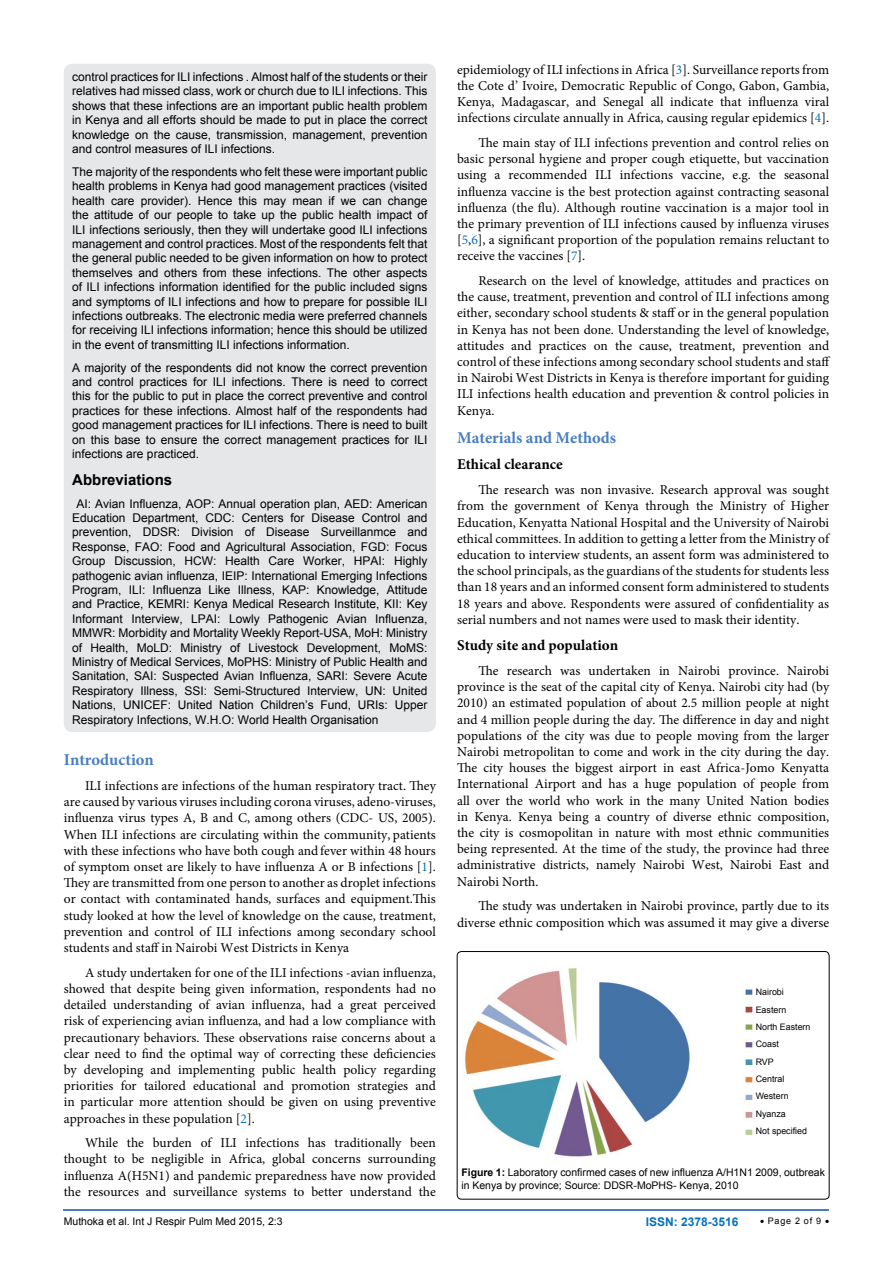
<style>
.page{position:relative;width:893px;height:1263px;background:#fff}
.page>*{position:absolute;margin:0;border:0;box-sizing:border-box;transform-origin:0 0}
.t1{font:700 16.5px "Minion Pro";color:#487ec0}
.t2{font:700 15px "Minion Pro";color:#000}
.t3{font:700 15px "Arial";color:#000}
.t4{font:13.5px/16.2px "Minion Pro";color:#000;text-align:justify}
.t5{font:12px/14.4px "Arial";color:#000;text-align:justify}
.t6{font:700 12px "Arial";color:#0072bc}
.t7{font:10.5px/12.6px "Arial";color:#000}
.t8{font:9px/16.6px "Arial";color:#000}
.s1{color:#0072bc}
.s2{font-weight:700}
</style>
<div class="page">
<hr style="left:64px;top:1209px;width:765px;height:2px;background:#487ec0">
<div style="left:64px;top:64px;width:372px;height:668px;background:#e6e7e8;border-radius:9px"></div>
<div style="left:457px;top:951px;width:372px;height:248px;border:1px solid #000;border-radius:4px"></div>
<svg style="left:463px;top:967px;width:290px;height:190px"></svg>
<p class="t5" style="left:72px;top:70px;width:357px">control practices for ILI infections . Almost half of the students or their relatives had missed class, work or church due to ILI infections. This shows that these infections are an important public health problem in Kenya and all efforts should be made to put in place the correct knowledge on the cause, transmission, management, prevention and control measures of ILI infections.</p>
<p class="t5" style="left:72px;top:164px;width:357px">The majority of the respondents who felt these were important public health problems in Kenya had good management practices (visited health care provider). Hence this may mean if we can change the attitude of our people to take up the public health impact of ILI infections seriously, then they will undertake good ILI infections management and control practices. Most of the respondents felt that the general public needed to be given information on how to protect themselves and others from these infections. The other aspects of ILI infections information identified for the public included signs and symptoms of ILI infections and how to prepare for possible ILI infections outbreaks. The electronic media were preferred channels for receiving ILI infections information; hence this should be utilized in the event of transmitting ILI infections information.</p>
<p class="t5" style="left:72px;top:360px;width:357px">A majority of the respondents did not know the correct prevention and control practices for ILI infections. There is need to correct this for the public to put in place the correct preventive and control practices for these infections. Almost half of the respondents had good management practices for ILI infections. There is need to built on this base to ensure the correct management practices for ILI infections are practiced.</p>
<p class="t3" style="left:72px;top:469px;width:102px">Abbreviations</p>
<p class="t5" style="left:72px;top:496px;width:357px;text-indent:4px">AI: Avian Influenza, AOP: Annual operation plan, AED: American Education Department, CDC: Centers for Disease Control and prevention, DDSR: Division of Disease Surveillanmce and Response, FAO: Food and Agricultural Association, FGD: Focus Group Discussion, HCW: Health Care Worker, HPAI: Highly pathogenic avian influenza, IEIP: International Emerging Infections Program, ILI: Influenza Like Illness, KAP: Knowledge, Attitude and Practice, KEMRI: Kenya Medical Research Institute, KII: Key Informant Interview, LPAI: Lowly Pathogenic Avian Influenza, MMWR: Morbidity and Mortality Weekly Report-USA, MoH: Ministry of Health, MoLD: Ministry of Livestock Development, MoMS:<br>Ministry of Medical Services, MoPHS: Ministry of Public Health and Sanitation, SAI: Suspected Avian Influenza, SARI: Severe Acute Respiratory Illness, SSI: Semi-Structured Interview, UN: United Nations, UNICEF: United Nation Children’s Fund, URIs: Upper Respiratory Infections, W.H.O: World Health Organisation</p>
<p class="t1" style="left:64px;top:748px;width:92px">Introduction</p>
<p class="t4" style="left:64px;top:778px;width:374px;text-indent:21px">ILI infections are infections of the human respiratory tract. They are caused by various viruses including corona viruses, adeno-viruses, influenza virus types A, B and C, among others (CDC- US, 2005).<br>When ILI infections are circulating within the community, patients with these infections who have both cough and fever within 48 hours of symptom onset are likely to have influenza A or B infections [<span class="s1">1</span>].<br>They are transmitted from one person to another as droplet infections or contact with contaminated hands, surfaces and equipment.This study looked at how the level of knowledge on the cause, treatment, prevention and control of ILI infections among secondary school students and staff in Nairobi West Districts in Kenya</p>
<p class="t4" style="left:64px;top:964px;width:374px;text-indent:21px">A study undertaken for one of the ILI infections -avian influenza, showed that despite being given information, respondents had no detailed understanding of avian influenza, had a great perceived risk of experiencing avian influenza, and had a low compliance with precautionary behaviors. These observations raise concerns about a clear need to find the optimal way of correcting these deficiencies by developing and implementing public health policy regarding priorities for tailored educational and promotion strategies and in particular more attention should be given on using preventive approaches in these population [<span class="s1">2</span>].</p>
<p class="t4" style="left:64px;top:1135px;width:374px;text-indent:21px">While the burden of ILI infections has traditionally been thought to be negligible in Africa, global concerns surrounding influenza A(H5N1) and pandemic preparedness have now provided the resources and surveillance systems to better understand the</p>
<p class="t4" style="left:457px;top:61px;width:374px">epidemiology of ILI infections in Africa [<span class="s1">3</span>]. Surveillance reports from the Cote d’ Ivoire, Democratic Republic of Congo, Gabon, Gambia, Kenya, Madagascar, and Senegal all indicate that influenza viral infections circulate annually in Africa, causing regular epidemics [<span class="s1">4</span>].</p>
<p class="t4" style="left:457px;top:135px;width:374px;text-indent:21px">The main stay of ILI infections prevention and control relies on basic personal hygiene and proper cough etiquette, but vaccination using a recommended ILI infections vaccine, e.g. the seasonal influenza vaccine is the best protection against contracting seasonal influenza (the flu). Although routine vaccination is a major tool in the primary prevention of ILI infections caused by influenza viruses [<span class="s1">5</span>,<span class="s1">6</span>], a significant proportion of the population remains reluctant to receive the vaccines [<span class="s1">7</span>].</p>
<p class="t4" style="left:457px;top:273px;width:375px;text-indent:21px">Research on the level of knowledge, attitudes and practices on the cause, treatment, prevention and control of ILI infections among either, secondary school students &amp; staff or in the general population in Kenya has not been done. Understanding the level of knowledge, attitudes and practices on the cause, treatment, prevention and control of these infections among secondary school students and staff in Nairobi West Districts in Kenya is therefore important for guiding ILI infections health education and prevention &amp; control policies in Kenya.</p>
<p class="t1" style="left:457px;top:426px;width:161px">Materials and Methods</p>
<p class="t2" style="left:457px;top:454px;width:107px">Ethical clearance</p>
<p class="t4" style="left:457px;top:482px;width:374px;text-indent:21px">The research was non invasive. Research approval was sought from the government of Kenya through the Ministry of Higher Education, Kenyatta National Hospital and the University of Nairobi ethical committees. In addition to getting a letter from the Ministry of education to interview students, an assent form was administered to the school principals, as the guardians of the students for students less than 18 years and an informed consent form administered to students 18 years and above. Respondents were assured of confidentiality as serial numbers and not names were used to mask their identity.</p>
<p class="t2" style="left:457px;top:635px;width:163px">Study site and population</p>
<p class="t4" style="left:457px;top:663px;width:374px;text-indent:21px">The research was undertaken in Nairobi province. Nairobi province is the seat of the capital city of Kenya. Nairobi city had (by 2010) an estimated population of about 2.5 million people at night and 4 million people during the day. The difference in day and night populations of the city was due to people moving from the larger Nairobi metropolitan to come and work in the city during the day.<br>The city houses the biggest airport in east Africa-Jomo Kenyatta International Airport and has a huge population of people from all over the world who work in the many United Nation bodies in Kenya. Kenya being a country of diverse ethnic composition, the city is cosmopolitan in nature with most ethnic communities being represented. At the time of the study, the province had three administrative districts, namely Nairobi West, Nairobi East and Nairobi North.</p>
<p class="t4" style="left:457px;top:898px;width:374px;text-align:right">The study was undertaken in Nairobi province, partly due to its diverse ethnic composition which was assumed it may give a diverse</p>
<p class="t8" style="left:756px;top:982px;width:32px;line-height:18.6px">Nairobi<br>Eastern</p>
<p class="t8" style="left:756px;top:1018px;width:56px">North Eastern<br>Coast</p>
<p class="t8" style="left:756px;top:1054px;width:34px">RVP<br>Central<br>Western</p>
<p class="t8" style="left:756px;top:1106px;width:53px">Nyanza<br>Not specified</p>
<p class="t7" style="left:461px;top:1166px;width:365px"><span class="s2">Figure 1:</span> Laboratory confirmed cases of new influenza A/H1N1 2009, outbreak in Kenya by province; Source: DDSR-MoPHS- Kenya, 2010</p>
<p class="t7" style="left:64px;top:1215px;width:220px">Muthoka et al. Int J Respir Pulm Med 2015, 2:3</p>
<p class="t6" style="left:646px;top:1213px;width:94px">ISSN: 2378-3516</p>
<p class="t8" style="left:760px;top:1212px;width:71px">• Page 2 of 9 •</p>
</div>
